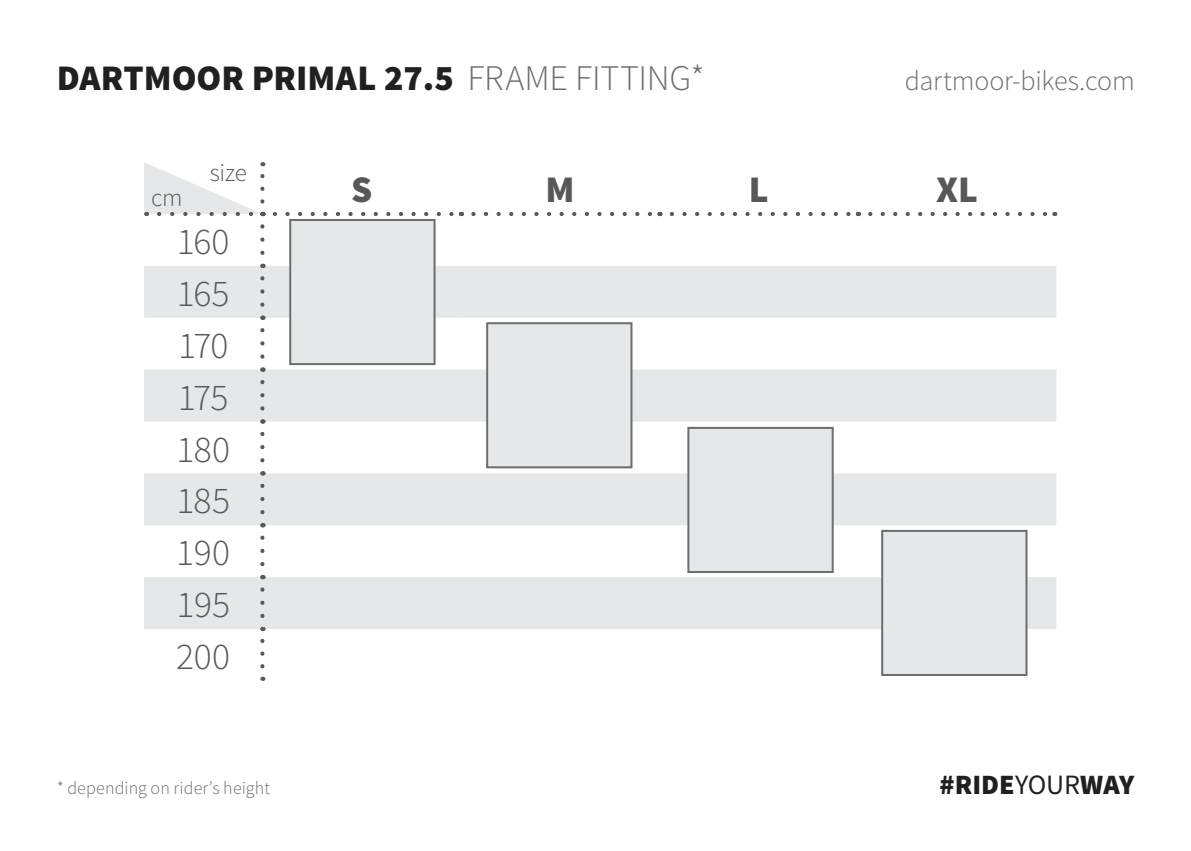
<style>
.page{position:relative;width:1191px;height:851px;background:#fff}
.page>*{position:absolute;margin:0;border:0;box-sizing:border-box;transform-origin:0 0}
.t1{font:300 37.6px/51.8px "Source Sans Pro";letter-spacing:-.01em;color:#57585a;text-align:justify}
.t2{font:900 37.6px "Source Sans Pro";color:#57585a}
.t3{font:900 36px "Source Sans Pro";color:#231f20}
.t4{font:300 28px "Source Sans Pro";letter-spacing:-.005em;color:#6c6d70}
.t5{font:900 28px "Source Sans Pro";color:#231f20}
.t6{font:300 25px "Source Sans Pro";letter-spacing:-.01em;color:#57585a}
.t7{font:300 18px "Source Sans Pro";letter-spacing:.005em;color:#6c6d70}
.s1{font-weight:300;color:#6c6d70}
.s2{font-weight:400}
</style>
<div class="page">
<svg style="left:144px;top:266px;width:912px;height:363px;fill:#e6e7e9"></svg>
<svg style="left:260px;top:264px;width:4px;height:41px"></svg>
<svg style="left:260px;top:315px;width:4px;height:41px"></svg>
<svg style="left:260px;top:367px;width:4px;height:41px"></svg>
<svg style="left:260px;top:419px;width:4px;height:41px"></svg>
<svg style="left:260px;top:471px;width:4px;height:41px"></svg>
<svg style="left:260px;top:523px;width:4px;height:41px"></svg>
<svg style="left:260px;top:575px;width:4px;height:41px"></svg>
<svg style="left:260px;top:626px;width:4px;height:40px"></svg>
<svg style="left:275px;top:212px;width:179px;height:4px"></svg>
<svg style="left:144px;top:162px;width:120px;height:91px"></svg>
<svg style="left:473px;top:212px;width:179px;height:4px"></svg>
<svg style="left:672px;top:212px;width:179px;height:4px"></svg>
<svg style="left:870px;top:212px;width:177px;height:4px"></svg>
<div style="left:487px;top:323px;width:145px;height:144px;background:#e6e7e9"></div>
<div style="left:291px;top:220px;width:144px;height:144px;background:#e6e7e9"></div>
<div style="left:688px;top:427px;width:145px;height:144px;background:#e6e7e9"></div>
<div style="left:882px;top:531px;width:144px;height:144px;background:#e6e7e9"></div>
<div style="left:486px;top:322px;width:146px;height:146px;border:2px solid #6c6d70"></div>
<div style="left:289px;top:219px;width:146px;height:146px;border:2px solid #6c6d70"></div>
<div style="left:687px;top:427px;width:146px;height:146px;border:2px solid #6c6d70"></div>
<div style="left:881px;top:530px;width:146px;height:146px;border:2px solid #6c6d70"></div>
<p class="t3" style="left:57px;top:55px;width:649px">DARTMOOR PRIMAL 27.5 <span class="s1">FRAME FITTING*</span></p>
<p class="t4" style="left:904px;top:64px;width:231px">dartmoor-bikes.com</p>
<p class="t6" style="left:151px;top:182px;width:33px">cm</p>
<p class="t6" style="left:210px;top:157px;width:39px">size</p>
<p class="t1" style="left:176px;top:216px;width:56px">160<br>165<br>170<br>175<br>180<br>185<br>190<br>195<br>200</p>
<p class="t7" style="left:57px;top:777px;width:215px">* depending on rider’s height</p>
<p class="t2" style="left:351px;top:165px;width:23px">S</p>
<p class="t2" style="left:545px;top:165px;width:31px">M</p>
<p class="t2" style="left:748px;top:165px;width:21px">L</p>
<p class="t2" style="left:936px;top:165px;width:44px">XL</p>
<p class="t5" style="left:939px;top:766px;width:196px">#RIDE<span class="s2">YOUR</span>WAY</p>
</div>
